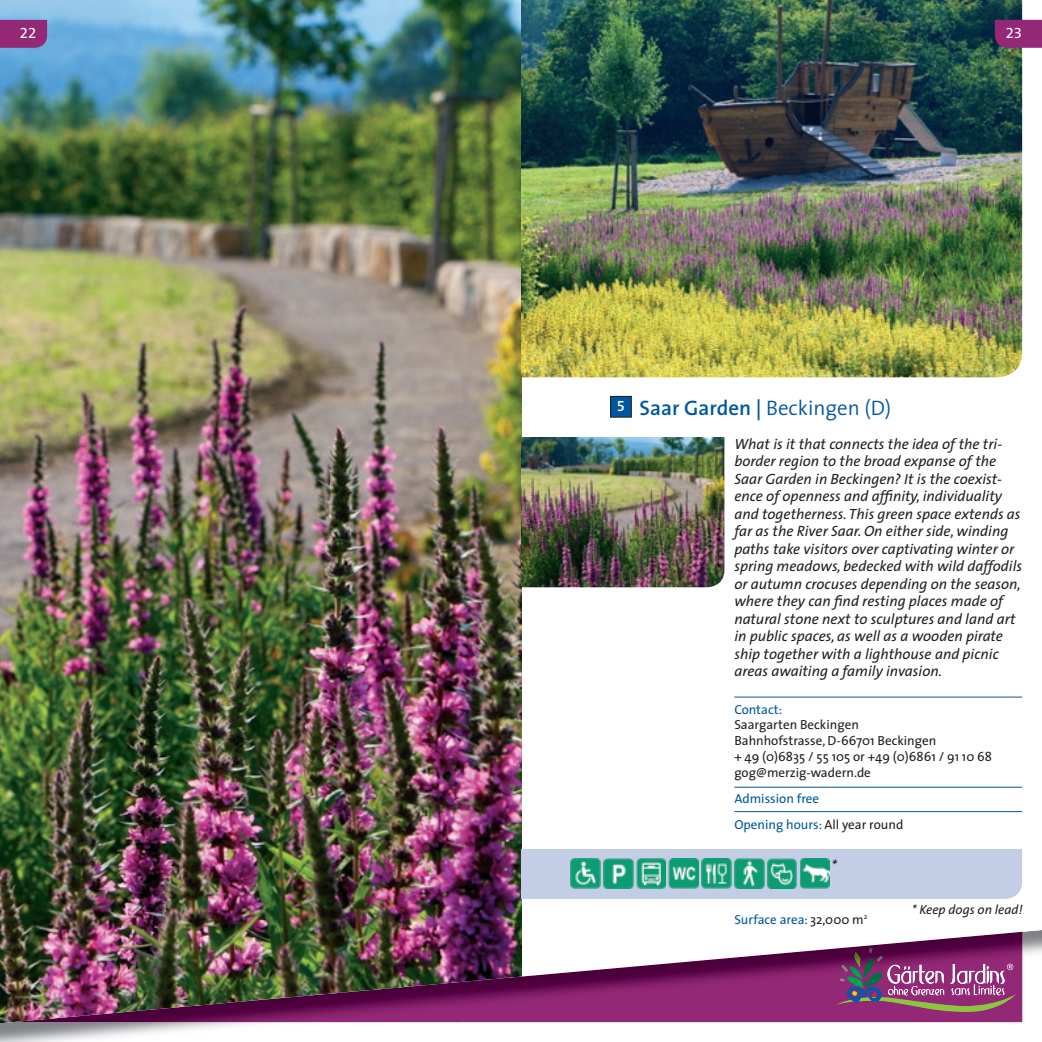
<style>
.page{position:relative;width:1042px;height:1042px;background:#fff}
.page>*{position:absolute;margin:0;border:0;box-sizing:border-box;transform-origin:0 0}
.t1{font:300 21px "The Sans";color:#01579f}
.t2{font:italic 15.75px "The Sans";color:#231f20}
.t3{font:italic 14.88px/17.5px "The Sans";color:#231f20}
.t4{font:14.88px "The Sans Expert";color:#fff}
.t5{font:13.12px/15.8px "The Sans";color:#231f20}
.t6{font:13.12px/26.2px "The Sans";color:#01579f}
.t7{font:italic 13.12px "The Sans";color:#231f20}
.s1{font-weight:600}
.s2{color:#231f20}
</style>
<div class="page">
<svg style="left:521px;top:0;width:521px;height:1023px"></svg>
<img style="left:0;top:0;width:521px;height:1024px">
<img style="left:521px;top:0;width:501px;height:377px">
<img style="left:521px;top:438px;width:203px;height:149px">
<div style="left:521px;top:849px;width:501px;height:50px;background:#c3cde6"></div>
<hr style="left:734px;top:696px;width:288px;height:1px;background:#01579f">
<div style="left:610px;top:396px;width:21px;height:21px;background:#01579f"></div>
<div style="left:610px;top:396px;width:21px;height:21px;border:1px solid #231f20"></div>
<hr style="left:734px;top:787px;width:288px;height:1px;background:#01579f">
<hr style="left:734px;top:811px;width:288px;height:1px;background:#01579f">
<img style="left:570px;top:859px;width:30px;height:30px">
<img style="left:603px;top:859px;width:30px;height:30px">
<img style="left:636px;top:859px;width:30px;height:30px">
<img style="left:669px;top:859px;width:29px;height:30px">
<img style="left:734px;top:859px;width:30px;height:30px">
<img style="left:701px;top:859px;width:30px;height:30px">
<img style="left:767px;top:859px;width:30px;height:30px">
<img style="left:800px;top:859px;width:29px;height:29px">
<svg style="left:0;top:20px;width:47px;height:28px"></svg>
<svg style="left:995px;top:20px;width:47px;height:28px"></svg>
<p class="t4" style="left:20px;top:21px;width:18px">22</p>
<p class="t4" style="left:1006px;top:21px;width:18px">23</p>
<h1 class="t1" style="left:617px;top:390px;width:276px"><sup>5</sup> <span class="s1">Saar Garden |</span> Beckingen (D)</h1>
<p class="t3" style="left:734px;top:434px;width:289px">What is it that connects the idea of the tri&shy;border region to the broad expanse of the Saar Garden in Beckingen? It is the coexist&shy;ence of openness and affinity, individuality and togetherness. This green space extends as far as the River Saar. On either side, winding paths take visitors over captivating winter or spring meadows, bedecked with wild daffodils or autumn crocuses depending on the season, where they can find resting places made of natural stone next to sculptures and land art in public spaces, as well as a wooden pirate ship together with a lighthouse and picnic areas awaiting a family invasion.</p>
<p class="t6" style="left:734px;top:696px;width:49px">Contact:</p>
<p class="t5" style="left:734px;top:717px;width:259px">Saargarten Beckingen<br>Bahnhofstrasse, D-66701 Beckingen<br>+ 49 (0)6835 / 55 105 or +49 (0)6861 / 91 10 68 gog@merzig-wadern.de</p>
<p class="t6" style="left:734px;top:785px;width:170px">Admission free<br>Opening hours: <span class="s2">All year round</span></p>
<p class="t2" style="left:831px;top:853px;width:7px">*</p>
<p class="t6" style="left:734px;top:906px;width:135px">Surface area: <span class="s2">32,000 m</span><sup>2</sup></p>
<p class="t7" style="left:912px;top:898px;width:112px">* Keep dogs on lead!</p>
</div>
